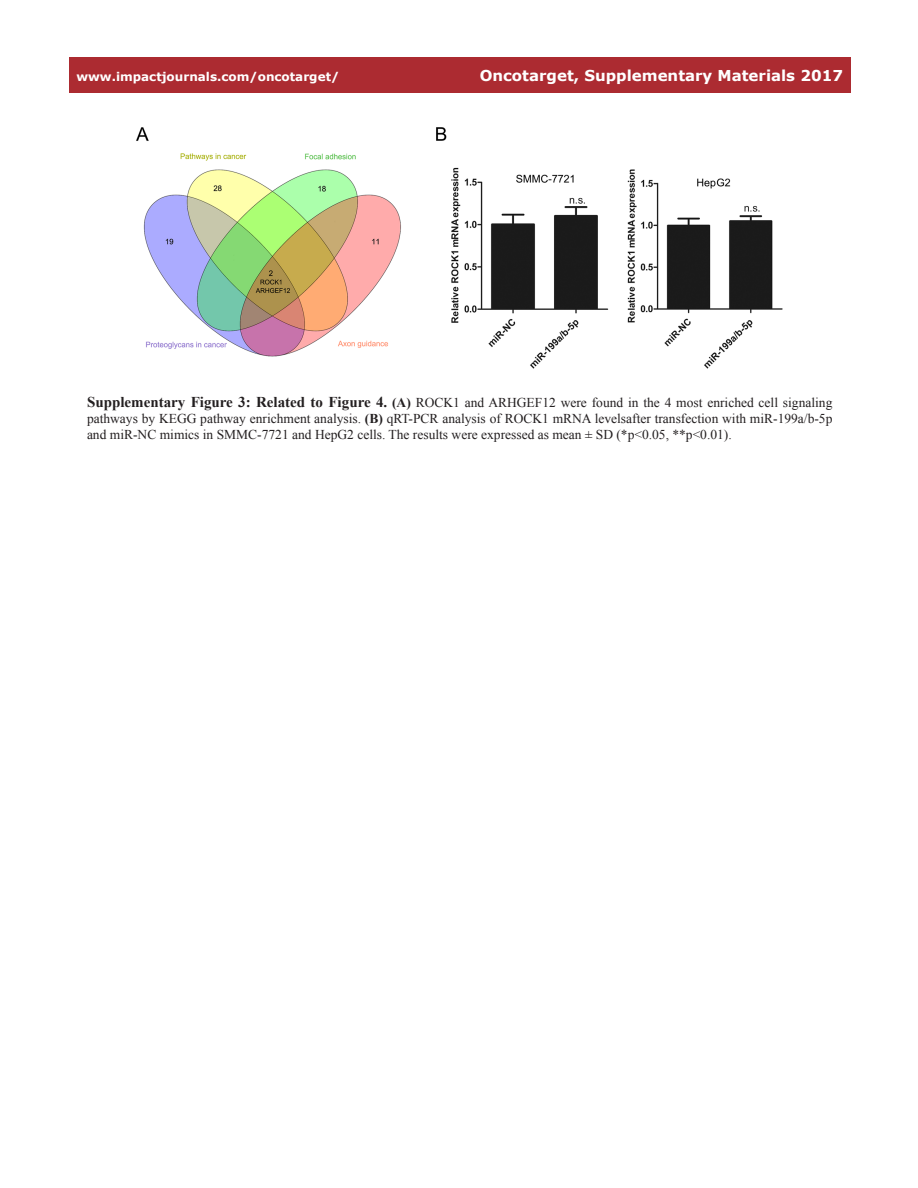
<style>
.page{position:relative;width:918px;height:1188px;background:#fff}
.page>*{position:absolute;margin:0;border:0;box-sizing:border-box;transform-origin:0 0}
.t1{font:700 15px "Verdana";color:#fff}
.figuretext{font:13.5px/16.2px "Times New Roman";color:#231f20;text-align:justify}
.t2{font:700 12px "Verdana";color:#fff}
.s1{font-weight:700;font-size:15px}
.s2{font-weight:700}
</style>
<div class="page">
<div style="left:69px;top:57px;width:781px;height:36px;background:#ac2b31"></div>
<img style="left:136px;top:127px;width:647px;height:242px">
<p class="t2" style="left:76px;top:68px;width:264px">www.impactjournals.com/oncotarget/</p>
<p class="t1" style="left:480px;top:65px;width:365px">Oncotarget, Supplementary Materials 2017</p>
<p class="figuretext" style="left:87px;top:394px;width:747px"><span class="s1">Supplementary Figure 3: Related to Figure 4.</span> <span class="s2">(A)</span> ROCK1 and ARHGEF12 were found in the 4 most enriched cell signaling pathways by KEGG pathway enrichment analysis. <span class="s2">(B)</span> qRT-PCR analysis of ROCK1 mRNA levelsafter transfection with miR-199a/b-5p and miR-NC mimics in SMMC-7721 and HepG2 cells. The results were expressed as mean ± SD (*p&lt;0.05, **p&lt;0.01).</p>
</div>
